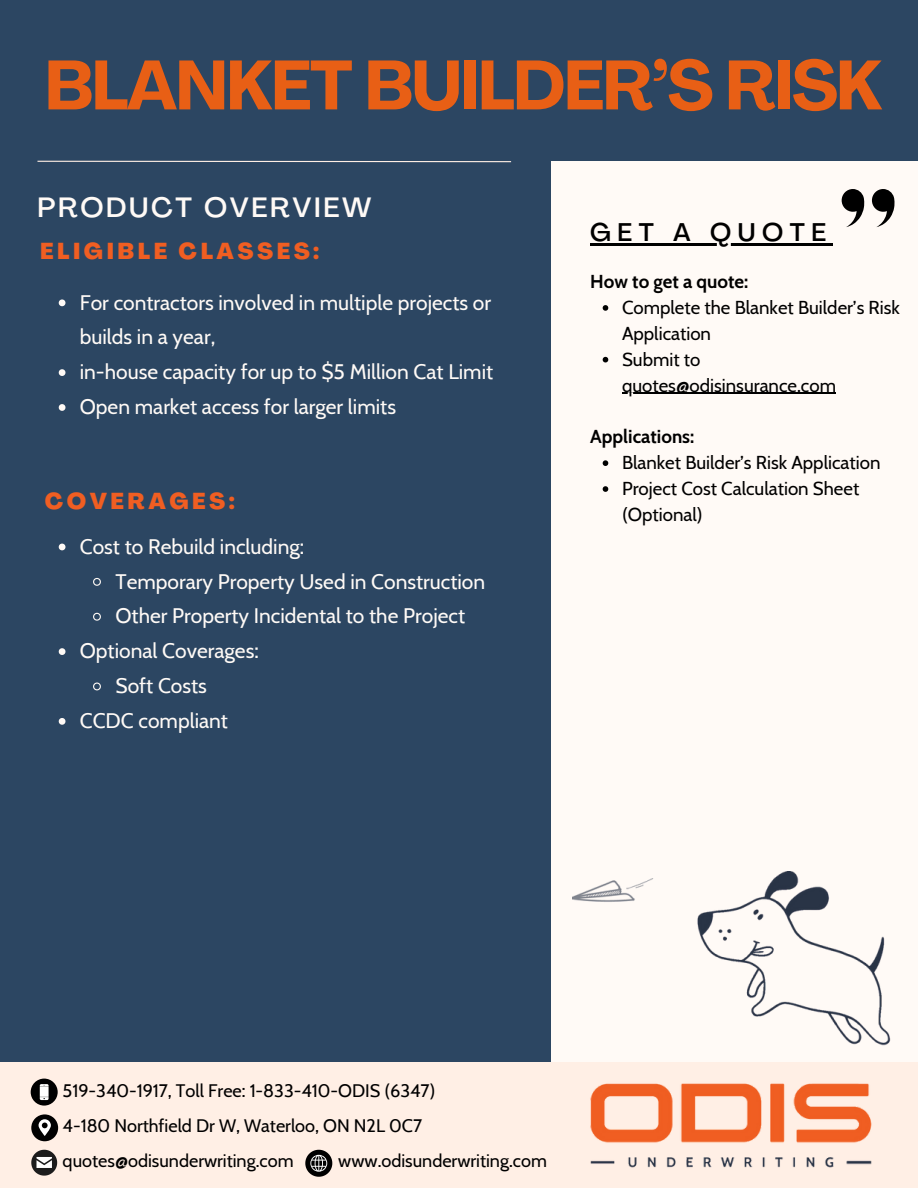
<style>
.page{position:relative;width:918px;height:1188px;background:#2c4662}
.page>*{position:absolute;margin:0;border:0;box-sizing:border-box;transform-origin:0 0}
.t1{font:700 68.7px "Agrandir";letter-spacing:-.025em;color:#e85f15}
.t2{font:500 27.6px "Agrandir";letter-spacing:.095em;color:#fffaf6}
.t3{font:500 25.2px "Agrandir";letter-spacing:.26em;color:#000}
.t4{font:800 22.65px "Agrandir";letter-spacing:.155em;color:#f05e22}
.t5{font:21px/34.8px "Cabin";color:#fffaf6}
.t6{font:18.6px/25.8px "Cabin";color:#000}
.t7{font:700 18.6px "Cabin";color:#000}
.t8{font:18.15px "Cabin";color:#000}
</style>
<div class="page">
<div style="left:0;top:1062px;width:918px;height:126px;background:#ffefe5"></div>
<div style="left:551px;top:161px;width:367px;height:901px;background:#fffaf6"></div>
<svg style="left:31px;top:1150px;width:26px;height:26px"></svg>
<svg style="left:31px;top:1114px;width:27px;height:27px"></svg>
<img style="left:697px;top:872px;width:188px;height:152px">
<img style="left:572px;top:878px;width:81px;height:24px">
<svg style="left:872px;top:189px;width:22px;height:38px"></svg>
<svg style="left:842px;top:189px;width:22px;height:38px"></svg>
<hr style="left:37px;top:161px;width:474px;height:1px;background:#ffefe5">
<img style="left:590px;top:1024px;width:301px;height:144px">
<svg style="left:305px;top:1150px;width:27px;height:27px"></svg>
<div style="left:31px;top:1079px;width:27px;height:27px;background:#000;border-radius:50%"></div>
<svg style="left:40px;top:1084px;width:9px;height:16px"></svg>
<hr style="left:590px;top:243px;width:243px;height:2px;background:#000">
<svg style="left:59px;top:299px;width:6px;height:7px"></svg>
<svg style="left:59px;top:369px;width:6px;height:7px"></svg>
<svg style="left:59px;top:404px;width:6px;height:7px"></svg>
<svg style="left:59px;top:544px;width:6px;height:6px"></svg>
<svg style="left:93px;top:578px;width:8px;height:8px"></svg>
<svg style="left:93px;top:612px;width:8px;height:9px"></svg>
<svg style="left:59px;top:648px;width:6px;height:7px"></svg>
<svg style="left:93px;top:682px;width:8px;height:9px"></svg>
<svg style="left:59px;top:718px;width:6px;height:7px"></svg>
<svg style="left:603px;top:305px;width:5px;height:6px"></svg>
<svg style="left:603px;top:357px;width:5px;height:5px"></svg>
<hr style="left:622px;top:393px;width:214px;height:1px;background:#000">
<svg style="left:603px;top:460px;width:5px;height:6px"></svg>
<svg style="left:603px;top:486px;width:5px;height:6px"></svg>
<p class="t1" style="left:45px;top:58px;width:839px">BLANKET BUILDER’S RISK</p>
<p class="t2" style="left:37px;top:197px;width:335px">PRODUCT OVERVIEW</p>
<p class="t4" style="left:40px;top:242px;width:281px">ELIGIBLE CLASSES:</p>
<p class="t5" style="left:80px;top:285px;width:413px">For contractors involved in multiple projects or builds in a year,</p>
<p class="t5" style="left:80px;top:354px;width:415px">in-house capacity for up to $5 Million Cat Limit</p>
<p class="t5" style="left:80px;top:389px;width:318px">Open market access for larger limits</p>
<p class="t4" style="left:45px;top:492px;width:192px">COVERAGES:</p>
<p class="t5" style="left:80px;top:529px;width:226px">Cost to Rebuild including:</p>
<p class="t5" style="left:115px;top:564px;width:371px">Temporary Property Used in Construction</p>
<p class="t5" style="left:115px;top:599px;width:351px">Other Property Incidental to the Project</p>
<p class="t5" style="left:80px;top:633px;width:180px">Optional Coverages:</p>
<p class="t5" style="left:115px;top:668px;width:93px">Soft Costs</p>
<p class="t5" style="left:80px;top:703px;width:150px">CCDC compliant</p>
<p class="t3" style="left:590px;top:222px;width:237px">GET A QUOTE</p>
<p class="t7" style="left:590px;top:270px;width:160px">How to get a quote:</p>
<p class="t6" style="left:622px;top:295px;width:279px">Complete the Blanket Builder’s Risk<br>Application</p>
<p class="t6" style="left:622px;top:346px;width:216px">Submit to quotes@odisinsurance.com</p>
<p class="t7" style="left:590px;top:426px;width:106px">Applications:</p>
<p class="t6" style="left:622px;top:450px;width:260px">Blanket Builder’s Risk Application</p>
<p class="t6" style="left:622px;top:476px;width:239px">Project Cost Calculation Sheet (Optional)</p>
<p class="t8" style="left:63px;top:1080px;width:374px">519-340-1917, Toll Free: 1-833-410-ODIS (6347)</p>
<p class="t8" style="left:63px;top:1114px;width:361px">4-180 Northfield Dr W, Waterloo, ON N2L 0C7</p>
<p class="t8" style="left:63px;top:1149px;width:232px">quotes@odisunderwriting.com</p>
<p class="t8" style="left:338px;top:1149px;width:210px">www.odisunderwriting.com</p>
</div>
